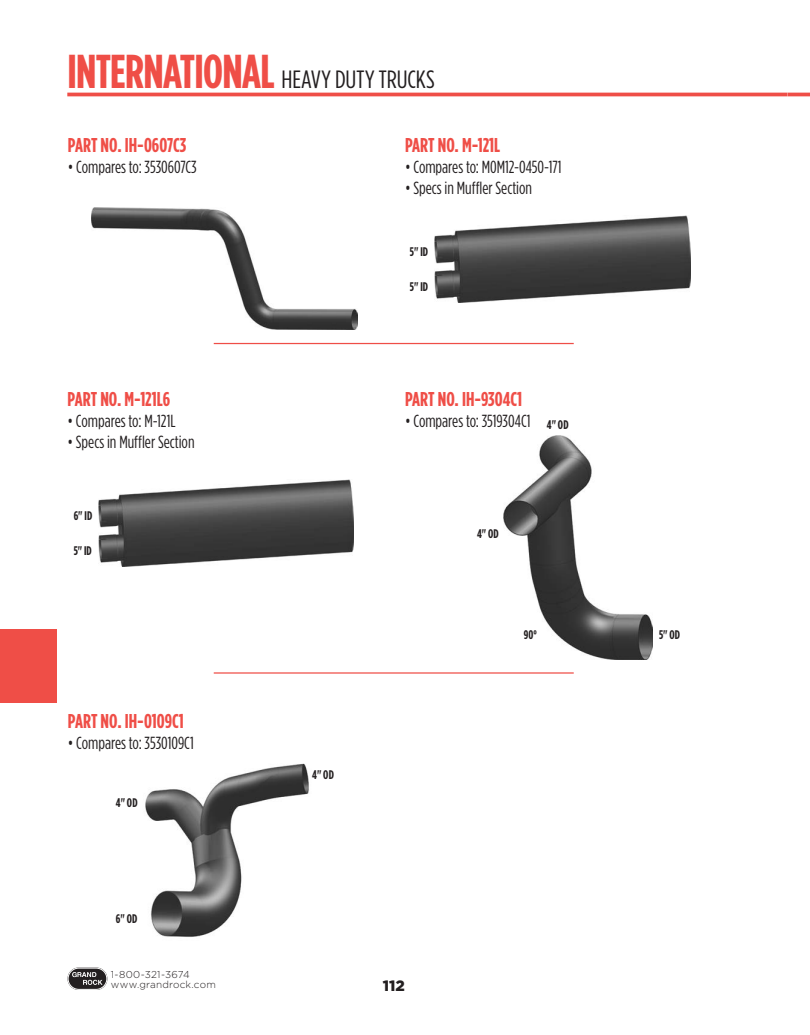
<style>
.page{position:relative;width:810px;height:1035px;background:#fff}
.page>*{position:absolute;margin:0;border:0;box-sizing:border-box;transform-origin:0 0}
.t1{font:condensed 25px "Gotham HTF";color:#231f20;scale:1.05 1}
.t2{font:700 condensed 20px "Gotham HTF";color:#ef4e47}
.t3{font:condensed 17.5px "Gotham HTF";color:#231f20}
.t4{font:900 15px "Gotham HTF";color:#231f20}
.t5{font:700 condensed 12.5px "Gotham HTF";letter-spacing:.01em;color:#231f20}
.t6{font:300 10px/10px "Gotham HTF";letter-spacing:.02em;color:#231f20}
.s1{font-weight:700;font-size:47.5px;color:#ef4e47}
</style>
<div class="page">
<div style="left:68px;top:968px;width:39px;height:22px;background:#231f20;border-radius:11px"></div>
<div style="left:68px;top:968px;width:39px;height:22px;border:1px solid #fff;border-radius:11px"></div>
<svg style="left:72px;top:972px;width:31px;height:13px"></svg>
<hr style="left:788px;top:93px;width:22px;height:3px;background:#ef4e47">
<hr style="left:67px;top:93px;width:720px;height:3px;background:#ef4e47">
<div style="left:0;top:629px;width:56px;height:73px;background:#ef4e47"></div>
<img style="left:145px;top:763px;width:164px;height:174px">
<img style="left:435px;top:215px;width:255px;height:88px">
<img style="left:99px;top:479px;width:255px;height:88px">
<hr style="left:214px;top:343px;width:360px;height:1px;background:#ef4e47">
<hr style="left:214px;top:672px;width:360px;height:2px;background:#ef4e47">
<img style="left:504px;top:435px;width:149px;height:225px">
<img style="left:92px;top:207px;width:266px;height:122px">
<p class="t1" style="left:68px;top:66px;width:351px"><span class="s1">INTERNATIONAL</span> HEAVY DUTY TRUCKS</p>
<p class="t2" style="left:68px;top:134px;width:120px">PART NO. IH-0607C3</p>
<p class="t3" style="left:68px;top:157px;width:131px">• Compares to: 3530607C3</p>
<p class="t2" style="left:68px;top:388px;width:104px">PART NO. M-121L6</p>
<p class="t3" style="left:68px;top:412px;width:109px">• Compares to: M-121L</p>
<p class="t3" style="left:68px;top:433px;width:129px">• Specs in Muffler Section</p>
<p class="t5" style="left:74px;top:509px;width:20px">6" ID</p>
<p class="t5" style="left:74px;top:543px;width:20px">5" ID</p>
<p class="t2" style="left:68px;top:710px;width:118px">PART NO. IH-0109C1</p>
<p class="t3" style="left:68px;top:733px;width:128px">• Compares to: 3530109C1</p>
<p class="t5" style="left:116px;top:796px;width:23px">4" OD</p>
<p class="t5" style="left:116px;top:912px;width:23px">6" OD</p>
<p class="t6" style="left:111px;top:969px;width:106px">1-800-321-3674 www.grandrock.com</p>
<p class="t5" style="left:312px;top:768px;width:23px">4" OD</p>
<p class="t2" style="left:405px;top:134px;width:97px">PART NO. M-121L</p>
<p class="t3" style="left:405px;top:157px;width:158px">• Compares to: M0M12-0450-171</p>
<p class="t3" style="left:405px;top:178px;width:129px">• Specs in Muffler Section</p>
<p class="t5" style="left:410px;top:244px;width:20px">5" ID</p>
<p class="t5" style="left:410px;top:279px;width:20px">5" ID</p>
<p class="t2" style="left:405px;top:388px;width:119px">PART NO. IH-9304C1</p>
<p class="t3" style="left:405px;top:412px;width:127px">• Compares to: 3519304C1</p>
<p class="t5" style="left:547px;top:418px;width:23px">4" OD</p>
<p class="t5" style="left:477px;top:526px;width:23px">4" OD</p>
<p class="t5" style="left:524px;top:628px;width:15px">90°</p>
<p class="t4" style="left:383px;top:977px;width:24px">112</p>
<p class="t5" style="left:659px;top:628px;width:22px">5" OD</p>
</div>
